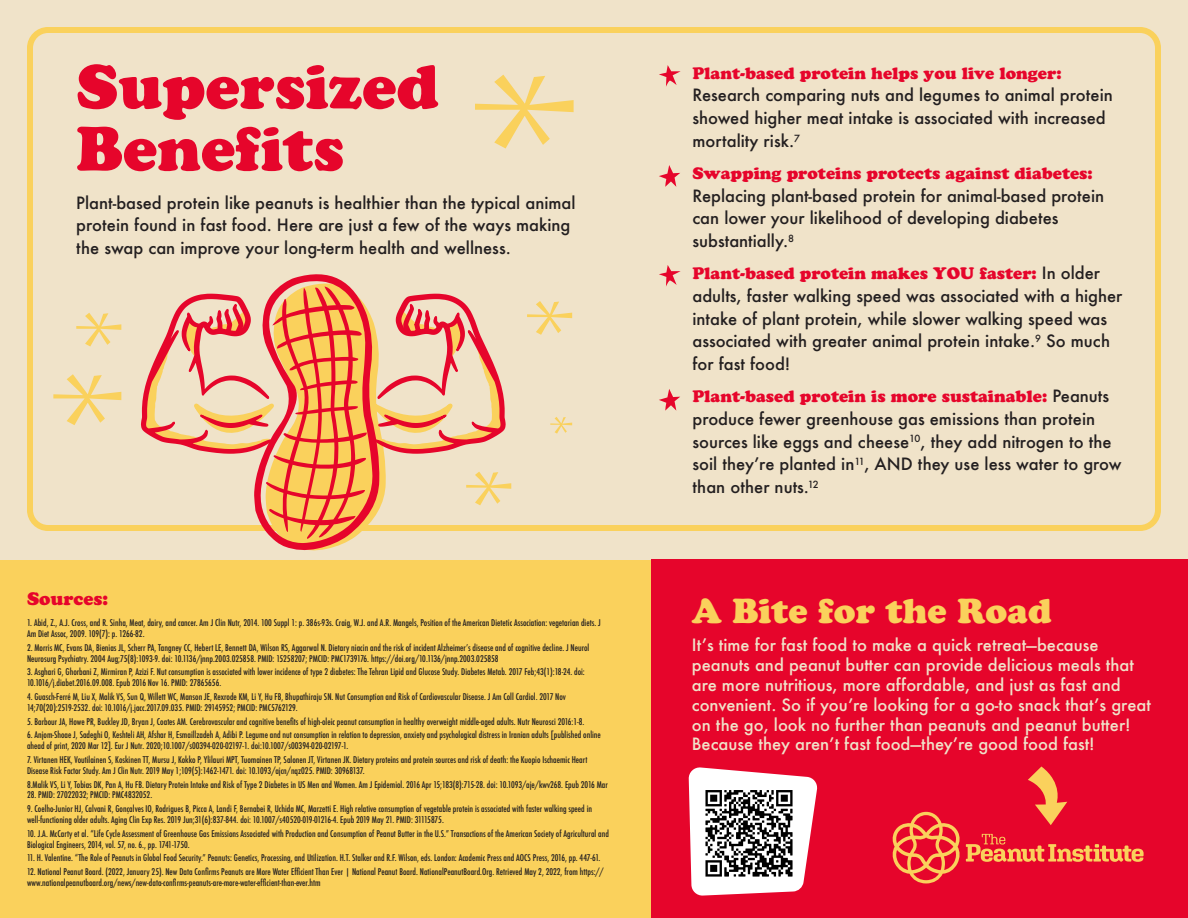
<style>
.page{position:relative;width:1188px;height:918px;background:#fff}
.page>*{position:absolute;margin:0;border:0;box-sizing:border-box;transform-origin:0 0}
.t1{font:61.8px/61.9px "Cooper Black Std";color:#e6052b}
.t2{font:34.5px "Cooper Black Std";color:#fad15c}
.t3{font:18px "Cooper Black Std";color:#e6052b}
.t4{font:500 16.5px/22.8px "Futura";color:#231f20}
.t5{font:500 16.5px/19.8px "Futura";color:#f0e3c9}
.t6{font:500 condensed 9px/10.8px "Futura";color:#231f20}
.s1{font-family:"Cooper Black Std";font-weight:400;color:#e6052b}
</style>
<div class="page">
<div style="left:0;top:560px;width:1188px;height:358px;background:#fad15c"></div>
<div style="left:0;top:0;width:1188px;height:560px;background:#f0e3c9"></div>
<div style="left:652px;top:560px;width:536px;height:358px;background:#e6052b"></div>
<svg style="left:966px;top:834px;width:178px;height:28px"></svg>
<svg style="left:892px;top:812px;width:68px;height:72px"></svg>
<div style="left:27px;top:27px;width:1134px;height:504px;border:6px solid #fad15c;border-radius:18px"></div>
<svg style="left:689px;top:767px;width:129px;height:129px"></svg>
<img style="left:700px;top:785px;width:98px;height:97px">
<svg style="left:475px;top:75px;width:99px;height:74px"></svg>
<svg style="left:659px;top:65px;width:22px;height:22px"></svg>
<svg style="left:659px;top:265px;width:22px;height:22px"></svg>
<svg style="left:659px;top:165px;width:21px;height:22px"></svg>
<svg style="left:659px;top:389px;width:21px;height:22px"></svg>
<svg style="left:1028px;top:767px;width:39px;height:58px"></svg>
<svg style="left:76px;top:313px;width:45px;height:33px"></svg>
<svg style="left:527px;top:301px;width:45px;height:34px"></svg>
<svg style="left:550px;top:417px;width:22px;height:17px"></svg>
<svg style="left:53px;top:374px;width:68px;height:51px"></svg>
<svg style="left:136px;top:274px;width:375px;height:277px"></svg>
<p class="t1" style="left:76px;top:56px;width:364px">Supersized<br>Benefits</p>
<p class="t4" style="left:76px;top:191px;width:501px">Plant-based protein like peanuts is healthier than the typical animal protein found in fast food. Here are just a few of the ways making the swap can improve your long-term health and wellness.</p>
<p class="t3" style="left:27px;top:587px;width:83px">Sources:</p>
<p class="t6" style="left:27px;top:617px;width:575px">1. Abid, Z., A.J. Cross, and R. Sinha, Meat, dairy, and cancer. Am J Clin Nutr, 2014. 100 Suppl 1: p. 386s-93s. Craig, W.J. and A.R. Mangels, Position of the American Dietetic Association: vegetarian diets. J<br>Am Diet Assoc, 2009. 109(7): p. 1266-82.</p>
<p class="t6" style="left:27px;top:642px;width:564px">2. Morris MC, Evans DA, Bienias JL, Scherr PA, Tangney CC, Hebert LE, Bennett DA, Wilson RS, Aggarwal N. Dietary niacin and the risk of incident Alzheimer’s disease and of cognitive decline. J Neurol<br>Neurosurg Psychiatry. 2004 Aug;75(8):1093-9. doi: 10.1136/jnnp.2003.025858. PMID: 15258207; PMCID: PMC1739176. https://doi.org/10.1136/jnnp.2003.025858</p>
<p class="t6" style="left:27px;top:667px;width:559px">3. Asghari G, Ghorbani Z, Mirmiran P, Azizi F. Nut consumption is associated with lower incidence of type 2 diabetes: The Tehran Lipid and Glucose Study. Diabetes Metab. 2017 Feb;43(1):18-24. doi:<br>10.1016/j.diabet.2016.09.008. Epub 2016 Nov 16. PMID: 27865656.</p>
<p class="t6" style="left:27px;top:691px;width:540px">4. Guasch-Ferré M, Liu X, Malik VS, Sun Q, Willett WC, Manson JE, Rexrode KM, Li Y, Hu FB, Bhupathiraju SN. Nut Consumption and Risk of Cardiovascular Disease. J Am Coll Cardiol. 2017 Nov<br>14;70(20):2519-2532. doi: 10.1016/j.jacc.2017.09.035. PMID: 29145952; PMCID: PMC5762129.</p>
<p class="t6" style="left:27px;top:716px;width:559px">5. Barbour JA, Howe PR, Buckley JD, Bryan J, Coates AM. Cerebrovascular and cognitive benefits of high-oleic peanut consumption in healthy overweight middle-aged adults. Nutr Neurosci 2016:1-8.</p>
<p class="t6" style="left:27px;top:730px;width:575px">6. Anjom-Shoae J, Sadeghi O, Keshteli AH, Afshar H, Esmaillzadeh A, Adibi P. Legume and nut consumption in relation to depression, anxiety and psychological distress in Iranian adults [published online ahead of print, 2020 Mar 12]. Eur J Nutr. 2020;10.1007/s00394-020-02197-1. doi:10.1007/s00394-020-02197-1.</p>
<p class="t6" style="left:27px;top:754px;width:562px">7. Virtanen HEK, Voutilainen S, Koskinen TT, Mursu J, Kokko P, Ylilauri MPT, Tuomainen TP, Salonen JT, Virtanen JK. Dietary proteins and protein sources and risk of death: the Kuopio Ischaemic Heart<br>Disease Risk Factor Study. Am J Clin Nutr. 2019 May 1;109(5):1462-1471. doi: 10.1093/ajcn/nqz025. PMID: 30968137.</p>
<p class="t6" style="left:27px;top:779px;width:582px">8.Malik VS, Li Y, Tobias DK, Pan A, Hu FB. Dietary Protein Intake and Risk of Type 2 Diabetes in US Men and Women. Am J Epidemiol. 2016 Apr 15;183(8):715-28. doi: 10.1093/aje/kwv268. Epub 2016 Mar</p>
<p class="t6" style="left:27px;top:790px;width:127px">28. PMID: 27022032; PMCID: PMC4832052.</p>
<p class="t6" style="left:27px;top:803px;width:567px">9. Coelho-Junior HJ, Calvani R, Gonçalves IO, Rodrigues B, Picca A, Landi F, Bernabei R, Uchida MC, Marzetti E. High relative consumption of vegetable protein is associated with faster walking speed in well-functioning older adults. Aging Clin Exp Res. 2019 Jun;31(6):837-844. doi: 10.1007/s40520-019-01216-4. Epub 2019 May 21. PMID: 31115875.</p>
<p class="t6" style="left:27px;top:828px;width:583px">10. J.A. McCarty et al. “Life Cycle Assessment of Greenhouse Gas Emissions Associated with Production and Consumption of Peanut Butter in the U.S.” Transactions of the American Society of Agricultural and<br>Biological Engineers, 2014, vol. 57, no. 6., pp. 1741-1750.</p>
<p class="t6" style="left:27px;top:853px;width:575px">11. H. Valentine. “The Role of Peanuts in Global Food Security.” Peanuts: Genetics, Processing, and Utilization. H.T. Stalker and R.F. Wilson, eds. London: Academic Press and AOCS Press, 2016, pp. 447-61.</p>
<p class="t6" style="left:27px;top:866px;width:578px">12. National Peanut Board. (2022, January 25). New Data Confirms Peanuts are More Water Efficient Than Ever | National Peanut Board. NationalPeanutBoard.Org. Retrieved May 2, 2022, from https:// www.nationalpeanutboard.org/news/new-data-confirms-peanuts-are-more-water-efficient-than-ever.htm</p>
<p class="t4" style="left:692px;top:61px;width:422px"><span class="s1">Plant-based protein helps you live longer:<br></span>Research comparing nuts and legumes to animal protein showed higher meat intake is associated with increased mortality risk.<sup>7</sup></p>
<p class="t4" style="left:692px;top:161px;width:413px"><span class="s1">Swapping proteins protects against diabetes:<br></span>Replacing plant-based protein for animal-based protein can lower your likelihood of developing diabetes substantially.<sup>8</sup></p>
<p class="t4" style="left:692px;top:261px;width:431px"><span class="s1">Plant-based protein makes YOU faster:</span> In older adults, faster walking speed was associated with a higher intake of plant protein, while slower walking speed was associated with greater animal protein intake.<sup>9</sup> So much for fast food!</p>
<p class="t4" style="left:692px;top:384px;width:431px"><span class="s1">Plant-based protein is more sustainable:</span> Peanuts produce fewer greenhouse gas emissions than protein sources like eggs and cheese<sup>10</sup>, they add nitrogen to the soil they’re planted in<sup>11</sup>, AND they use less water to grow than other nuts.<sup>12</sup></p>
<p class="t2" style="left:692px;top:590px;width:361px">A Bite for the Road</p>
<p class="t5" style="left:692px;top:635px;width:461px">It’s time for fast food to make a quick retreat—because peanuts and peanut butter can provide delicious meals that are more nutritious, more affordable, and just as fast and convenient. So if you’re looking for a go-to snack that’s great on the go, look no further than peanuts and peanut butter!</p>
<p class="t5" style="left:692px;top:734px;width:404px">Because they aren’t fast food—they’re good food fast!</p>
</div>
